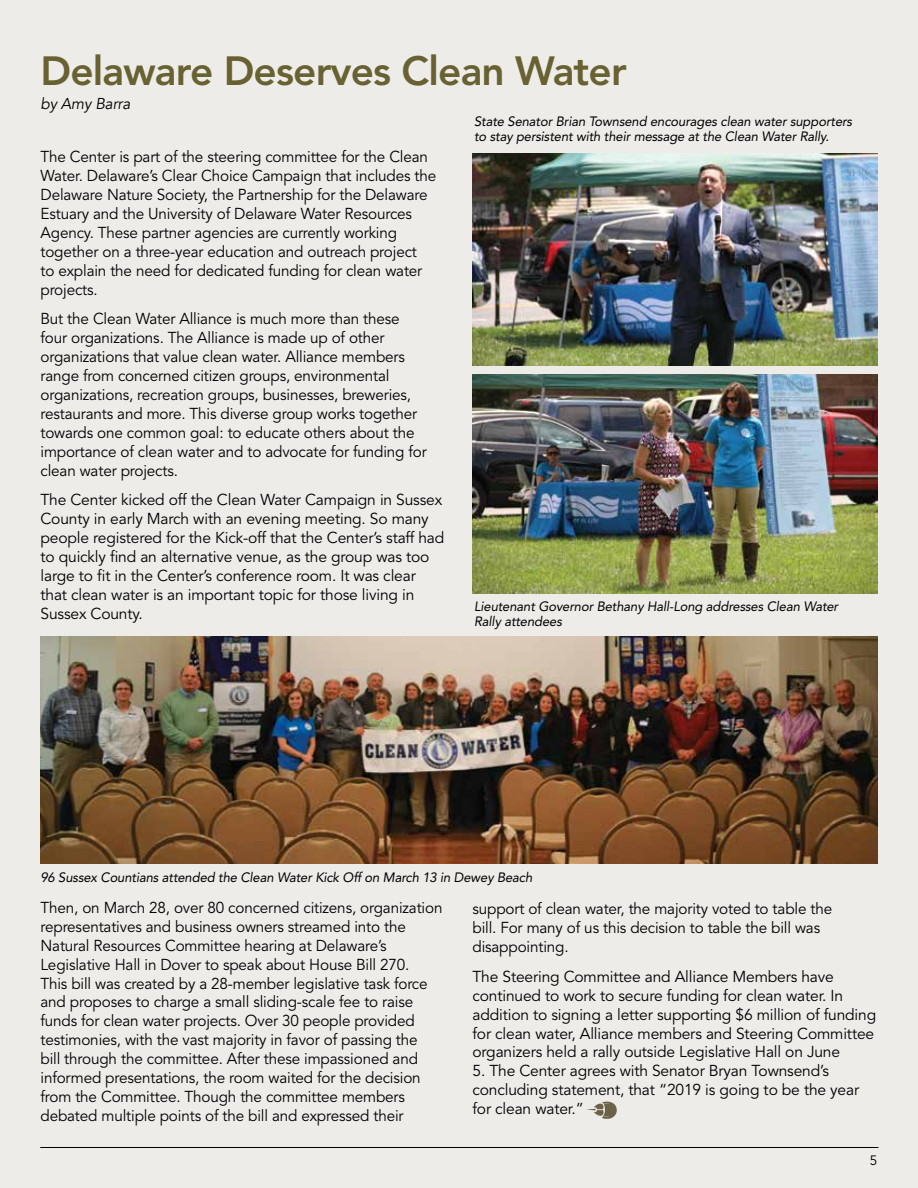
<style>
.page{position:relative;width:918px;height:1188px;background:#edece8}
.page>*{position:absolute;margin:0;border:0;box-sizing:border-box;transform-origin:0 0}
.t1{font:800 40.5px "Avenir LT Std";letter-spacing:-.02em;color:#686132}
.t2{font:15.75px/18.9px "Avenir";letter-spacing:-.01em;color:#000}
.t3{font:italic 15.75px "Avenir";letter-spacing:-.01em;color:#000}
.t4{font:italic 13.5px/15px "Avenir";letter-spacing:-.01em;color:#000}
.t5{font:13.5px "Avenir";color:#000}
</style>
<div class="page">
<hr style="left:40px;top:1147px;width:838px;height:1px;background:#000">
<svg style="left:586px;top:1102px;width:31px;height:17px"></svg>
<img style="left:40px;top:636px;width:838px;height:228px">
<img style="left:472px;top:153px;width:406px;height:212px">
<img style="left:472px;top:375px;width:406px;height:219px">
<h1 class="t1" style="left:40px;top:47px;width:588px">Delaware Deserves Clean Water</h1>
<p class="t3" style="left:40px;top:95px;width:91px">by Amy Barra</p>
<p class="t2" style="left:40px;top:148px;width:397px">The Center is part of the steering committee for the Clean Water. Delaware’s Clear Choice Campaign that includes the Delaware Nature Society, the Partnership for the Delaware Estuary and the University of Delaware Water Resources Agency. These partner agencies are currently working together on a three-year education and outreach project<br>to explain the need for dedicated funding for clean water projects.</p>
<p class="t2" style="left:40px;top:310px;width:388px">But the Clean Water Alliance is much more than these four organizations. The Alliance is made up of other organizations that value clean water. Alliance members range from concerned citizen groups, environmental organizations, recreation groups, businesses, breweries, restaurants and more. This diverse group works together towards one common goal: to educate others about the importance of clean water and to advocate for funding for clean water projects.</p>
<p class="t2" style="left:40px;top:491px;width:405px">The Center kicked off the Clean Water Campaign in Sussex County in early March with an evening meeting. So many people registered for the Kick-off that the Center’s staff had to quickly find an alternative venue, as the group was too large to fit in the Center’s conference room. It was clear that clean water is an important topic for those living in Sussex County.</p>
<p class="t4" style="left:474px;top:114px;width:380px">State Senator Brian Townsend encourages clean water supporters to stay persistent with their message at the Clean Water Rally.</p>
<p class="t4" style="left:474px;top:599px;width:366px">Lieutenant Governor Bethany Hall-Long addresses Clean Water<br>Rally attendees</p>
<p class="t4" style="left:40px;top:869px;width:493px">96 Sussex Countians attended the Clean Water Kick Off on March 13 in Dewey Beach</p>
<p class="t2" style="left:41px;top:899px;width:404px">Then, on March 28, over 80 concerned citizens, organization representatives and business owners streamed into the Natural Resources Committee hearing at Delaware’s Legislative Hall in Dover to speak about House Bill 270.<br>This bill was created by a 28-member legislative task force and proposes to charge a small sliding-scale fee to raise funds for clean water projects. Over 30 people provided testimonies, with the vast majority in favor of passing the<br>bill through the committee. After these impassioned and informed presentations, the room waited for the decision from the Committee. Though the committee members debated multiple points of the bill and expressed their</p>
<p class="t2" style="left:472px;top:900px;width:361px">support of clean water, the majority voted to table the bill. For many of us this decision to table the bill was disappointing.</p>
<p class="t2" style="left:472px;top:967px;width:405px">The Steering Committee and Alliance Members have continued to work to secure funding for clean water. In addition to signing a letter supporting $6 million of funding for clean water, Alliance members and Steering Committee organizers held a rally outside Legislative Hall on June</p>
<p class="t2" style="left:472px;top:1062px;width:388px">5. The Center agrees with Senator Bryan Townsend’s concluding statement, that “2019 is going to be the year for clean water.”</p>
<p class="t5" style="left:870px;top:1153px;width:9px">5</p>
</div>
